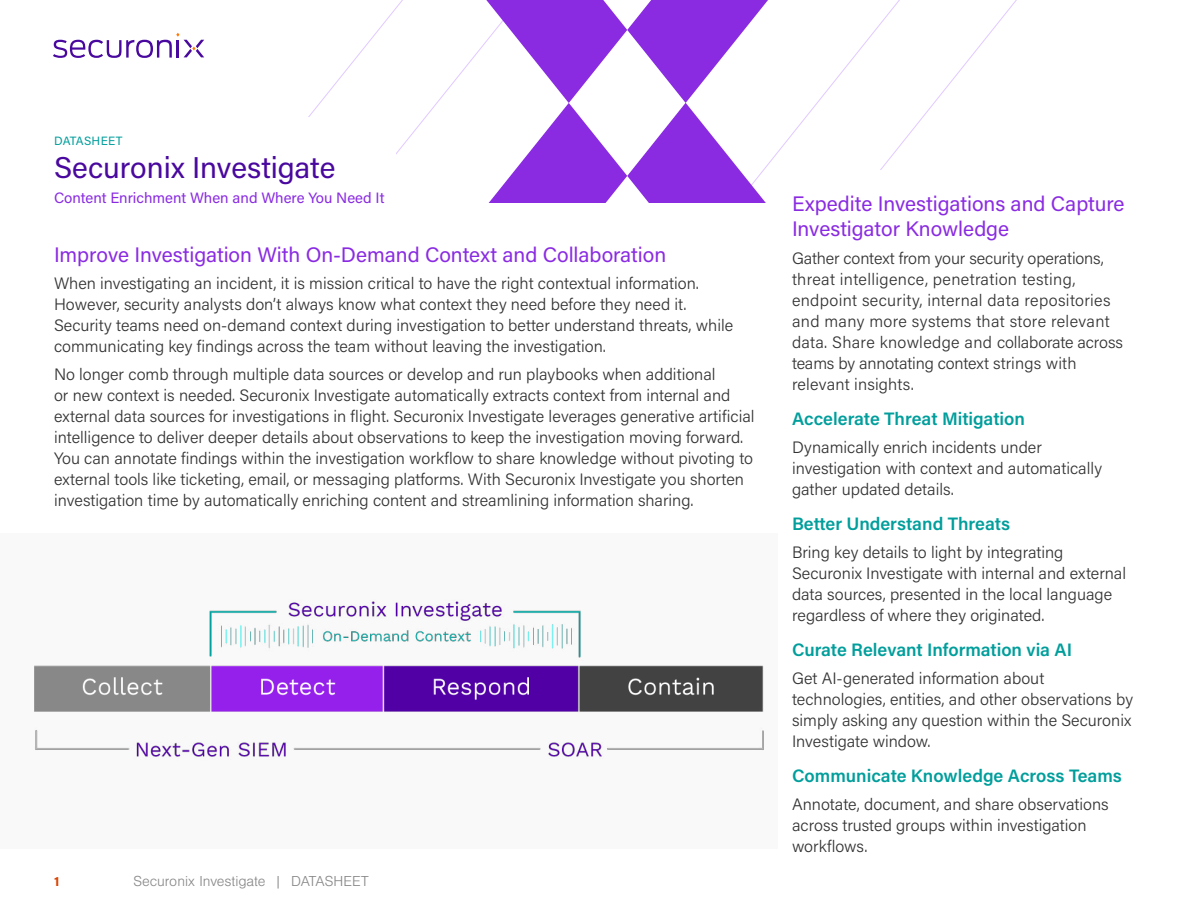
<style>
.page{position:relative;width:1188px;height:918px;background:#fff}
.page>*{position:absolute;margin:0;border:0;box-sizing:border-box;transform-origin:0 0}
.t1{font:30px "Acumin Pro";letter-spacing:-.005em;color:#49089e}
.t2{font:21px/25.2px "Acumin Pro";color:#8a2be2}
.t3{font:600 18px "Acumin Pro";color:#019e9c}
.t4{font:300 16.5px/21px "Acumin Pro";color:#333}
.t5{font:15px "Acumin Pro";color:#8a2be2}
.t6{font:300 15px "Nimbus San";color:#888}
.t7{font:700 13.5px "Acumin Pro";color:#da4301}
.t8{font:12px "Acumin Pro";letter-spacing:.02em;color:#019e9c}
</style>
<div class="page">
<div style="left:0;top:534px;width:778px;height:315px;background:#f9f9f9"></div>
<svg style="left:320px;top:0;width:615px;height:203px"></svg>
<div style="left:54px;top:117px;width:342px;height:86px;background:#fff"></div>
<svg style="left:53px;top:33px;width:151px;height:25px"></svg>
<div style="left:792px;top:171px;width:342px;height:711px;background:#fff"></div>
<img style="left:35px;top:601px;width:729px;height:156px">
<p class="t8" style="left:54px;top:132px;width:70px">DATASHEET</p>
<h1 class="t1" style="left:54px;top:147px;width:283px">Securonix Investigate</h1>
<p class="t5" style="left:54px;top:187px;width:332px">Content Enrichment When and Where You Need It</p>
<p class="t2" style="left:792px;top:190px;width:334px">Expedite Investigations and Capture<br>Investigator Knowledge</p>
<p class="t4" style="left:792px;top:247px;width:333px">Gather context from your security operations, threat intelligence, penetration testing, endpoint security, internal data repositories and many more systems that store relevant data. Share knowledge and collaborate across teams by annotating context strings with relevant insights.</p>
<p class="t3" style="left:792px;top:406px;width:234px">Accelerate Threat Mitigation</p>
<p class="t4" style="left:792px;top:436px;width:312px">Dynamically enrich incidents under investigation with context and automatically gather updated details.</p>
<p class="t3" style="left:792px;top:511px;width:220px">Better Understand Threats</p>
<p class="t4" style="left:792px;top:541px;width:336px">Bring key details to light by integrating Securonix Investigate with internal and external data sources, presented in the local language regardless of where they originated.</p>
<p class="t3" style="left:792px;top:637px;width:282px">Curate Relevant Information via AI</p>
<p class="t4" style="left:792px;top:667px;width:343px">Get AI-generated information about technologies, entities, and other observations by simply asking any question within the Securonix Investigate window.</p>
<p class="t3" style="left:792px;top:763px;width:331px">Communicate Knowledge Across Teams</p>
<p class="t4" style="left:792px;top:793px;width:318px">Annotate, document, and share observations across trusted groups within investigation workflows.</p>
<p class="t2" style="left:54px;top:241px;width:614px">Improve Investigation With On-Demand Context and Collaboration</p>
<p class="t4" style="left:54px;top:273px;width:681px">When investigating an incident, it is mission critical to have the right contextual information.<br>However, security analysts don’t always know what context they need before they need it.<br>Security teams need on-demand context during investigation to better understand threats, while communicating key findings across the team without leaving the investigation.</p>
<p class="t4" style="left:54px;top:363px;width:702px">No longer comb through multiple data sources or develop and run playbooks when additional<br>or new context is needed. Securonix Investigate automatically extracts context from internal and external data sources for investigations in flight. Securonix Investigate leverages generative artificial intelligence to deliver deeper details about observations to keep the investigation moving forward.<br>You can annotate findings within the investigation workflow to share knowledge without pivoting to external tools like ticketing, email, or messaging platforms. With Securonix Investigate you shorten investigation time by automatically enriching content and streamlining information sharing.</p>
<p class="t7" style="left:54px;top:872px;width:7px">1</p>
<p class="t6" style="left:133px;top:873px;width:237px">Securonix Investigate | DATASHEET</p>
</div>
